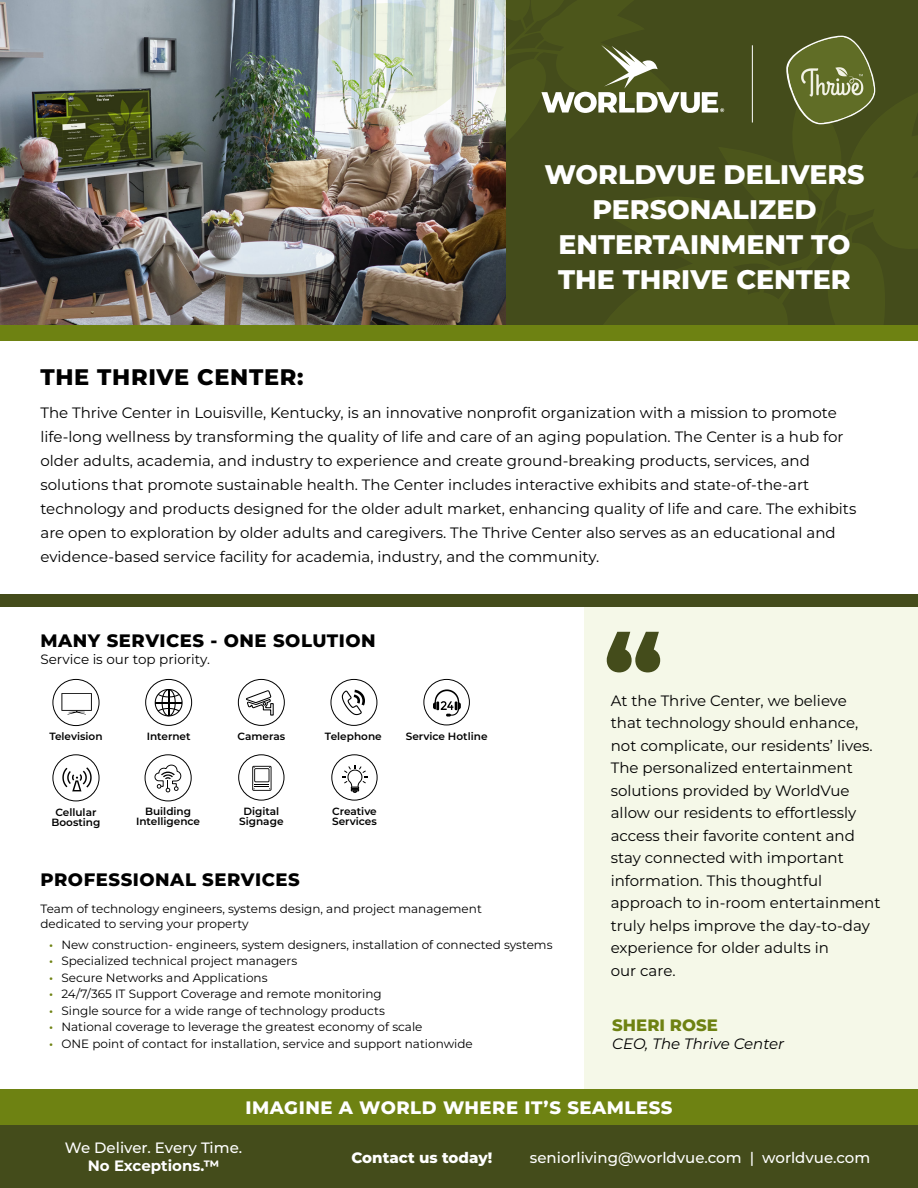
<style>
.page{position:relative;width:918px;height:1188px;background:#fff}
.page>*{position:absolute;margin:0;border:0;box-sizing:border-box;transform-origin:0 0}
.t1{font:800 26.85px/35px "Montserrat";color:#fff;text-align:center}
.t2{font:800 22.5px "Montserrat";letter-spacing:.03em;color:#000}
.t3{font:800 18px "Montserrat";letter-spacing:.03em;color:#000}
.t4{font:800 18px "Montserrat";letter-spacing:.03em;color:#fff}
.t5{font:800 16.5px "Montserrat";color:#6e8212}
.t6{font:15px/22.5px "Montserrat";color:#000}
.t7{font:500 15px "Montserrat";color:#fff}
.t8{font:italic 15px "Montserrat";color:#000}
.t9{font:800 15px "Montserrat";color:#fff}
.t10{font:700 15px "Montserrat";color:#fff}
.t11{font:13.5px "Montserrat";color:#000}
.t12{font:12px/16.5px "Montserrat";color:#000}
.t13{font:600 12px/16.5px "Montserrat";color:#6e8212;text-align:justify}
.t14{font:600 10.5px/10.1px "Montserrat";color:#000;text-align:center}
</style>
<div class="page">
<div style="left:496px;top:0;width:422px;height:325px;background:#444c1b"></div>
<img style="left:0;top:0;width:506px;height:325px">
<img style="left:314px;top:0;width:192px;height:161px">
<svg style="left:541px;top:45px;width:183px;height:68px"></svg>
<svg style="left:786px;top:36px;width:89px;height:88px"></svg>
<img style="left:788px;top:37px;width:85px;height:86px">
<hr style="left:752px;top:45px;width:1px;height:78px;background:#fff">
<div style="left:0;top:325px;width:918px;height:15px;background:#6e8212"></div>
<div style="left:0;top:1125px;width:918px;height:63px;background:#444c1b"></div>
<div style="left:0;top:1089px;width:918px;height:36px;background:#6e8212"></div>
<div style="left:585px;top:606px;width:333px;height:483px;background:#f5f8e8"></div>
<div style="left:0;top:594px;width:918px;height:12px;background:#444c1b"></div>
<div style="left:53px;top:679px;width:46px;height:47px;border:1px solid #000;border-radius:50%"></div>
<div style="left:145px;top:679px;width:47px;height:47px;border:1px solid #000;border-radius:50%"></div>
<div style="left:238px;top:679px;width:47px;height:47px;border:1px solid #000;border-radius:50%"></div>
<div style="left:331px;top:679px;width:46px;height:47px;border:1px solid #000;border-radius:50%"></div>
<div style="left:145px;top:754px;width:47px;height:47px;border:1px solid #000;border-radius:50%"></div>
<div style="left:238px;top:754px;width:46px;height:47px;border:1px solid #000;border-radius:50%"></div>
<div style="left:331px;top:754px;width:47px;height:47px;border:1px solid #000;border-radius:50%"></div>
<div style="left:424px;top:679px;width:46px;height:46px;border:1px solid #000;border-radius:50%"></div>
<div style="left:53px;top:754px;width:46px;height:47px;border:1px solid #000;border-radius:50%"></div>
<svg style="left:61px;top:693px;width:31px;height:22px"></svg>
<svg style="left:155px;top:689px;width:28px;height:27px"></svg>
<svg style="left:246px;top:690px;width:28px;height:26px"></svg>
<svg style="left:342px;top:690px;width:23px;height:25px"></svg>
<svg style="left:433px;top:689px;width:28px;height:28px"></svg>
<svg style="left:62px;top:767px;width:30px;height:24px"></svg>
<svg style="left:343px;top:765px;width:24px;height:28px"></svg>
<svg style="left:154px;top:765px;width:27px;height:27px"></svg>
<svg style="left:252px;top:766px;width:20px;height:25px"></svg>
<svg style="left:607px;top:632px;width:53px;height:40px"></svg>
<h2 class="t2" style="left:40px;top:361px;width:265px">THE THRIVE CENTER:</h2>
<h1 class="t1" style="left:544px;top:156px;width:322px">WORLDVUE DELIVERS<br>PERSONALIZED<br>ENTERTAINMENT TO<br>THE THRIVE CENTER</h1>
<p class="t6" style="left:40px;top:400px;width:817px;line-height:24px">The Thrive Center in Louisville, Kentucky, is an innovative nonprofit organization with a mission to promote life-long wellness by transforming the quality of life and care of an aging population. The Center is a hub for older adults, academia, and industry to experience and create ground-breaking products, services, and solutions that promote sustainable health. The Center includes interactive exhibits and state-of-the-art technology and products designed for the older adult market, enhancing quality of life and care. The exhibits are open to exploration by older adults and caregivers. The Thrive Center also serves as an educational and evidence-based service facility for academia, industry, and the community.</p>
<p class="t3" style="left:40px;top:628px;width:337px">MANY SERVICES - ONE SOLUTION</p>
<p class="t11" style="left:40px;top:650px;width:171px">Service is our top priority.</p>
<p class="t14" style="left:49px;top:731px;width:55px">Television</p>
<p class="t14" style="left:147px;top:731px;width:45px">Internet</p>
<p class="t14" style="left:238px;top:731px;width:49px">Cameras</p>
<p class="t14" style="left:325px;top:731px;width:58px">Telephone</p>
<p class="t14" style="left:406px;top:731px;width:83px">Service Hotline</p>
<p class="t14" style="left:51px;top:806px;width:50px">Cellular<br>Boosting</p>
<p class="t14" style="left:136px;top:806px;width:66px">Building<br>Intelligence</p>
<p class="t14" style="left:239px;top:806px;width:46px">Digital<br>Signage</p>
<p class="t14" style="left:332px;top:806px;width:46px;text-align:left">Creative<br>Services</p>
<p class="t3" style="left:40px;top:867px;width:261px">PROFESSIONAL SERVICES</p>
<p class="t12" style="left:40px;top:901px;width:443px;line-height:15px">Team of technology engineers, systems design, and project management dedicated to serving your property</p>
<p class="t12" style="left:61px;top:936px;width:493px">New construction- engineers, system designers, installation of connected systems Specialized technical project managers<br>Secure Networks and Applications<br>24/7/365 IT Support Coverage and remote monitoring<br>Single source for a wide range of technology products<br>National coverage to leverage the greatest economy of scale<br>ONE point of contact for installation, service and support nationwide</p>
<p class="t13" style="left:49px;top:936px;width:6px">• • • • • • •</p>
<p class="t6" style="left:611px;top:689px;width:271px">At the Thrive Center, we believe that technology should enhance, not complicate, our residents’ lives.<br>The personalized entertainment solutions provided by WorldVue allow our residents to effortlessly access their favorite content and stay connected with important information. This thoughtful approach to in-room entertainment truly helps improve the day-to-day experience for older adults in<br>our care.</p>
<p class="t5" style="left:612px;top:1013px;width:107px">SHERI ROSE</p>
<p class="t8" style="left:612px;top:1034px;width:174px">CEO, The Thrive Center</p>
<p class="t4" style="left:245px;top:1094px;width:429px">IMAGINE A WORLD WHERE IT’S SEAMLESS</p>
<p class="t7" style="left:65px;top:1137px;width:179px">We Deliver. Every Time.</p>
<p class="t10" style="left:88px;top:1155px;width:133px">No Exceptions.™</p>
<p class="t9" style="left:351px;top:1147px;width:142px">Contact us today!</p>
<p class="t7" style="left:530px;top:1147px;width:342px">seniorliving@worldvue.com | worldvue.com</p>
</div>
